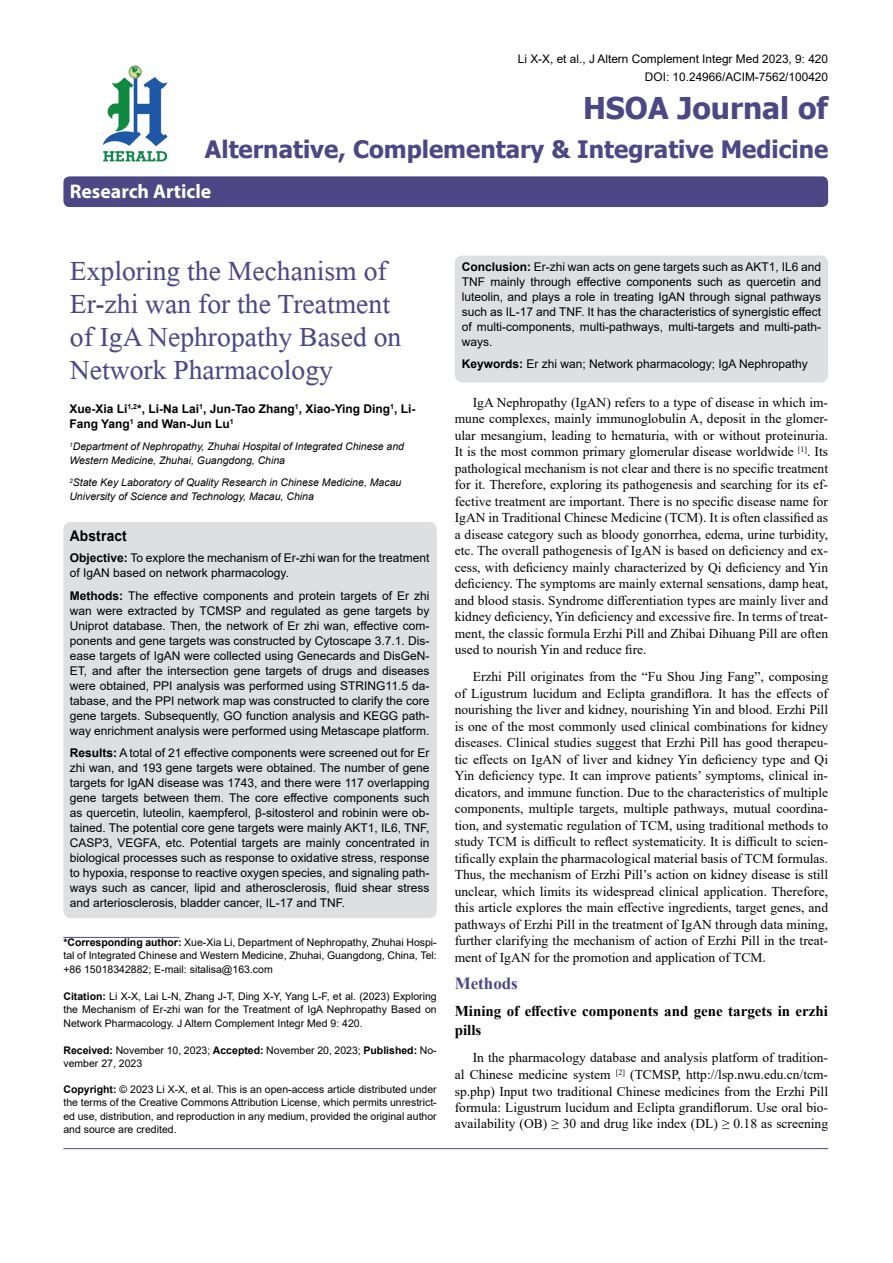
<style>
.page{position:relative;width:893px;height:1263px;background:#fff}
.page>*{position:absolute;margin:0;border:0;box-sizing:border-box;transform-origin:0 0}
.t1{font:41.25px/33px "Microsoft Himalaya";color:#4d4785}
.t2{font:700 30px "Tahoma";color:#4d4785}
.t3{font:700 24px "Tahoma";color:#4d4785}
.t4{font:700 19.8px "Myriad Hebrew";color:#fff}
.t5{font:700 16.95px "Times New Roman";color:#4d4785}
.t6{font:700 15px/19.5px "Times New Roman";color:#000}
.t7{font:700 14.85px "Arial";letter-spacing:.015em;color:#000;scale:.93 1}
.t8{font:13.5px/16.5px "Times New Roman";color:#000;text-align:justify}
.t9{font:12px/15px "Arial";color:#000;text-align:justify}
.t10{font:700 12px/15px "Arial";color:#000}
.t11{font:11.85px/18px "Arial";color:#000;text-align:right}
.t12{font:10.5px/13.5px "Arial";color:#000;text-align:justify}
.t13{font:italic 10.5px/13.5px "Arial";color:#000}
.s1{font-weight:700}
</style>
<div class="page">
<div style="left:63px;top:176px;width:765px;height:31px;background:#4d4785;border-radius:6px"></div>
<hr style="left:63px;top:937px;width:117px;height:1px;background:#4d4785">
<img style="left:102px;top:65px;width:66px;height:97px">
<hr style="left:63px;top:1148px;width:765px;height:1px;background:#4d4785">
<div style="left:63px;top:522px;width:374px;height:396px;background:#dedfe0;border-radius:8px"></div>
<div style="left:455px;top:255px;width:373px;height:128px;background:#dedfe0;border-radius:8px"></div>
<p class="t11" style="left:518px;top:49px;width:312px">Li X-X, et al., J Altern Complement Integr Med 2023, 9: 420<br>DOI: 10.24966/ACIM-7562/100420</p>
<h2 class="t2" style="left:583px;top:87px;width:247px">HSOA Journal of</h2>
<h3 class="t3" style="left:205px;top:132px;width:625px">Alternative, Complementary &amp; Integrative Medicine</h3>
<h3 class="t4" style="left:70px;top:180px;width:143px">Research Article</h3>
<h1 class="t1" style="left:70px;top:249px;width:333px">Exploring the Mechanism of<br>Er-zhi wan for the Treatment of IgA Nephropathy Based on<br>Network Pharmacology</h1>
<p class="t10" style="left:69px;top:401px;width:348px">Xue-Xia Li<sup>1,2</sup>*, Li-Na Lai<sup>1</sup>, Jun-Tao Zhang<sup>1</sup>, Xiao-Ying Ding<sup>1</sup>, Li-<br>Fang Yang<sup>1</sup> and Wan-Jun Lu<sup>1</sup></p>
<p class="t13" style="left:69px;top:440px;width:336px"><sup>1</sup>Department of Nephropathy, Zhuhai Hospital of Integrated Chinese and<br>Western Medicine, Zhuhai, Guangdong, China</p>
<p class="t13" style="left:69px;top:476px;width:333px"><sup>2</sup>State Key Laboratory of Quality Research in Chinese Medicine, Macau<br>University of Science and Technology, Macau, China</p>
<p class="t7" style="left:70px;top:525px;width:63px">Abstract</p>
<p class="t9" style="left:70px;top:550px;width:361px"><span class="s1">Objective:</span> To explore the mechanism of Er-zhi wan for the treatment of IgAN based on network pharmacology.</p>
<p class="t9" style="left:70px;top:588px;width:361px"><span class="s1">Methods:</span> The effective components and protein targets of Er zhi wan were extracted by TCMSP and regulated as gene targets by Uniprot database. Then, the network of Er zhi wan, effective com&shy;ponents and gene targets was constructed by Cytoscape 3.7.1. Dis&shy;ease targets of IgAN were collected using Genecards and DisGeN-ET, and after the intersection gene targets of drugs and diseases were obtained, PPI analysis was performed using STRING11.5 da&shy;tabase, and the PPI network map was constructed to clarify the core gene targets. Subsequently, GO function analysis and KEGG path&shy;way enrichment analysis were performed using Metascape platform.</p>
<p class="t9" style="left:70px;top:745px;width:361px"><span class="s1">Results:</span> A total of 21 effective components were screened out for Er zhi wan, and 193 gene targets were obtained. The number of gene targets for IgAN disease was 1743, and there were 117 overlapping gene targets between them. The core effective components such as quercetin, luteolin, kaempferol, β-sitosterol and robinin were ob&shy;tained. The potential core gene targets were mainly AKT1, IL6, TNF, CASP3, VEGFA, etc. Potential targets are mainly concentrated in biological processes such as response to oxidative stress, response to hypoxia, response to reactive oxygen species, and signaling path&shy;ways such as cancer, lipid and atherosclerosis, fluid shear stress and arteriosclerosis, bladder cancer, IL-17 and TNF.</p>
<p class="t12" style="left:63px;top:935px;width:375px"><span class="s1">*Corresponding author:</span> Xue-Xia Li, Department of Nephropathy, Zhuhai Hospi&shy;tal of Integrated Chinese and Western Medicine, Zhuhai, Guangdong, China, Tel: +86 15018342882; E-mail: sitalisa@163.com</p>
<p class="t12" style="left:63px;top:989px;width:375px"><span class="s1">Citation:</span> Li X-X, Lai L-N, Zhang J-T, Ding X-Y, Yang L-F, et al. (2023) Exploring the Mechanism of Er-zhi wan for the Treatment of IgA Nephropathy Based on Network Pharmacology. J Altern Complement Integr Med 9: 420.</p>
<p class="t12" style="left:63px;top:1043px;width:375px"><span class="s1">Received:</span> November 10, 2023; <span class="s1">Accepted:</span> November 20, 2023; <span class="s1">Published:</span> No&shy;vember 27, 2023</p>
<p class="t12" style="left:63px;top:1082px;width:375px"><span class="s1">Copyright:</span> © 2023 Li X-X, et al. This is an open-access article distributed under the terms of the Creative Commons Attribution License, which permits unrestrict&shy;ed use, distribution, and reproduction in any medium, provided the original author and source are credited.</p>
<p class="t9" style="left:462px;top:259px;width:361px"><span class="s1">Conclusion:</span> Er-zhi wan acts on gene targets such as AKT1, IL6 and TNF mainly through effective components such as quercetin and luteolin, and plays a role in treating IgAN through signal pathways such as IL-17 and TNF. It has the characteristics of synergistic effect of multi-components, multi-pathways, multi-targets and multi-path&shy;ways.</p>
<p class="t9" style="left:462px;top:357px;width:348px"><span class="s1">Keywords:</span> Er zhi wan; Network pharmacology; IgA Nephropathy</p>
<p class="t8" style="left:455px;top:394px;width:375px;text-indent:18px">IgA Nephropathy (IgAN) refers to a type of disease in which im&shy;mune complexes, mainly immunoglobulin A, deposit in the glomer&shy;ular mesangium, leading to hematuria, with or without proteinuria.<br>It is the most common primary glomerular disease worldwide <sup>[1]</sup>. Its pathological mechanism is not clear and there is no specific treatment for it. Therefore, exploring its pathogenesis and searching for its ef&shy;fective treatment are important. There is no specific disease name for IgAN in Traditional Chinese Medicine (TCM). It is often classified as a disease category such as bloody gonorrhea, edema, urine turbidity, etc. The overall pathogenesis of IgAN is based on deficiency and ex&shy;cess, with deficiency mainly characterized by Qi deficiency and Yin deficiency. The symptoms are mainly external sensations, damp heat, and blood stasis. Syndrome differentiation types are mainly liver and kidney deficiency, Yin deficiency and excessive fire. In terms of treat&shy;ment, the classic formula Erzhi Pill and Zhibai Dihuang Pill are often used to nourish Yin and reduce fire.</p>
<p class="t8" style="left:455px;top:668px;width:375px;text-indent:18px">Erzhi Pill originates from the “Fu Shou Jing Fang”, composing of Ligustrum lucidum and Eclipta grandiflora. It has the effects of nourishing the liver and kidney, nourishing Yin and blood. Erzhi Pill is one of the most commonly used clinical combinations for kidney diseases. Clinical studies suggest that Erzhi Pill has good therapeu&shy;tic effects on IgAN of liver and kidney Yin deficiency type and Qi Yin deficiency type. It can improve patients’ symptoms, clinical in&shy;dicators, and immune function. Due to the characteristics of multiple components, multiple targets, multiple pathways, mutual coordina&shy;tion, and systematic regulation of TCM, using traditional methods to study TCM is difficult to reflect systematicity. It is difficult to scien&shy;tifically explain the pharmacological material basis of TCM formulas.<br>Thus, the mechanism of Erzhi Pill’s action on kidney disease is still unclear, which limits its widespread clinical application. Therefore, this article explores the main effective ingredients, target genes, and pathways of Erzhi Pill in the treatment of IgAN through data mining, further clarifying the mechanism of action of Erzhi Pill in the treat&shy;ment of IgAN for the promotion and application of TCM.</p>
<p class="t5" style="left:455px;top:971px;width:65px">Methods</p>
<p class="t6" style="left:455px;top:1001px;width:375px">Mining of effective components and gene targets in erzhi pills</p>
<p class="t8" style="left:455px;top:1049px;width:375px;text-indent:18px">In the pharmacology database and analysis platform of tradition&shy;al Chinese medicine system <sup>[2]</sup> (TCMSP, http://lsp.nwu.edu.cn/tcm&shy;sp.php) Input two traditional Chinese medicines from the Erzhi Pill formula: Ligustrum lucidum and Eclipta grandiflorum. Use oral bio&shy;availability (OB) ≥ 30 and drug like index (DL) ≥ 0.18 as screening</p>
</div>
